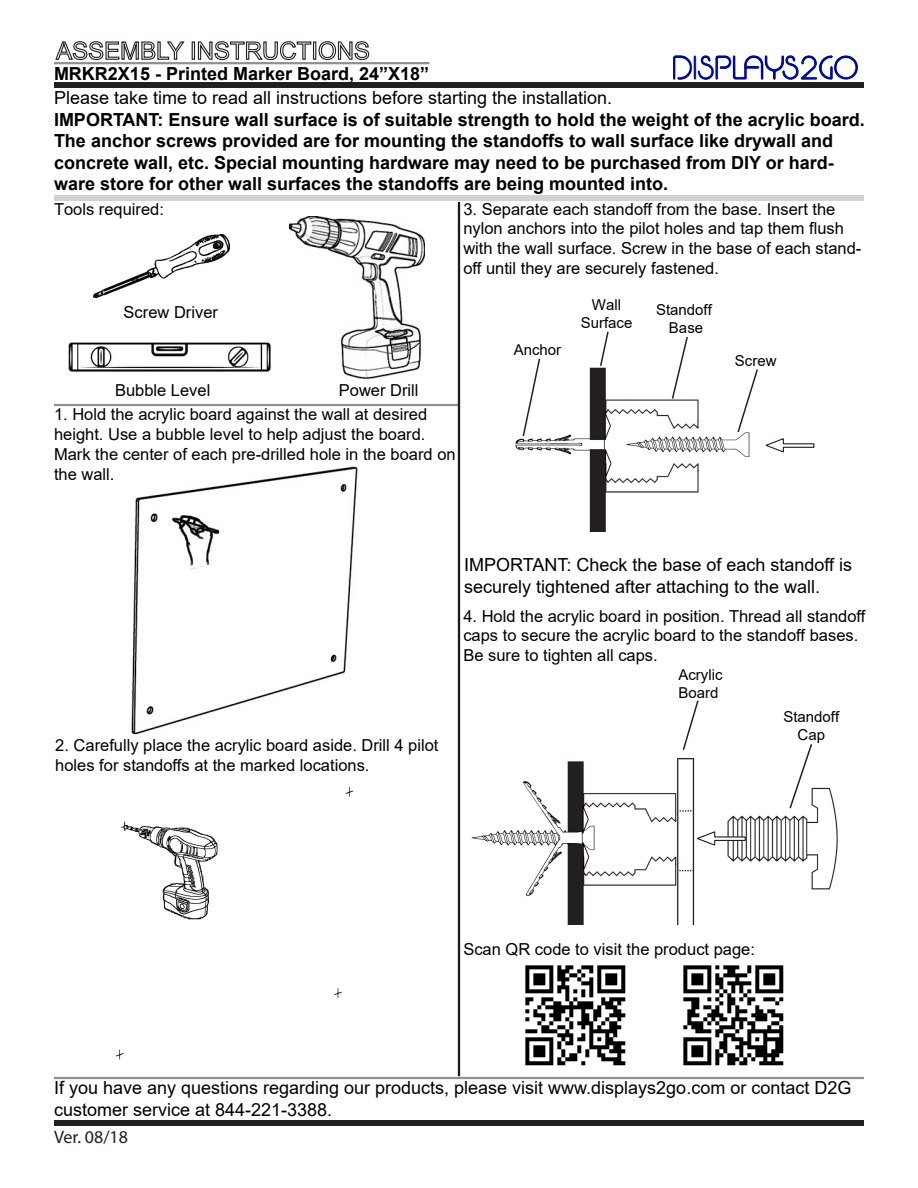
<style>
.page{position:relative;width:918px;height:1188px;background:#fff}
.page>*{position:absolute;margin:0;border:0;box-sizing:border-box;transform-origin:0 0}
.t1{font:700 18px/21.6px "Arial";color:#000}
.t2{font:18px/21.6px "Arial";color:#000}
.t3{font:18px "Myriad Pro";color:#231f20}
.t4{font:16.5px/19.8px "Arial";color:#000}
.t5{font:15px/18px "Arial";color:#000;text-align:center}
</style>
<div class="page">
<img style="left:86px;top:787px;width:293px;height:293px">
<img style="left:131px;top:466px;width:227px;height:269px">
<hr style="left:54px;top:62px;width:375px;height:2px;background:#8e9091">
<img style="left:673px;top:55px;width:185px;height:25px">
<div style="left:54px;top:82px;width:810px;height:6px;background:#231f20"></div>
<hr style="left:54px;top:404px;width:404px;height:2px;background:#8e9091">
<div style="left:54px;top:1121px;width:810px;height:5px;background:#231f20"></div>
<div style="left:458px;top:202px;width:2px;height:874px;border:1px solid #231f20"></div>
<svg style="left:55px;top:41px;width:130px;height:20px"></svg>
<div style="left:192px;top:41px;width:3px;height:19px;border:1px solid #231f20"></div>
<svg style="left:197px;top:41px;width:115px;height:20px"></svg>
<div style="left:313px;top:41px;width:3px;height:19px;border:1px solid #231f20"></div>
<svg style="left:318px;top:41px;width:52px;height:20px"></svg>
<hr style="left:54px;top:1077px;width:810px;height:2px;background:#8e9091">
<img style="left:69px;top:342px;width:202px;height:30px">
<img style="left:290px;top:216px;width:134px;height:162px">
<img style="left:93px;top:235px;width:136px;height:62px">
<div style="left:54px;top:195px;width:810px;height:5px;background:#d0d2d3"></div>
<img style="left:515px;top:367px;width:235px;height:165px">
<svg style="left:765px;top:438px;width:50px;height:15px"></svg>
<svg style="left:522px;top:358px;width:19px;height:80px"></svg>
<svg style="left:671px;top:336px;width:18px;height:64px"></svg>
<svg style="left:736px;top:368px;width:22px;height:66px"></svg>
<svg style="left:599px;top:331px;width:11px;height:37px"></svg>
<img style="left:471px;top:758px;width:367px;height:167px">
<svg style="left:696px;top:830px;width:50px;height:17px"></svg>
<svg style="left:682px;top:700px;width:17px;height:50px"></svg>
<svg style="left:788px;top:744px;width:25px;height:66px"></svg>
<img style="left:525px;top:965px;width:101px;height:101px">
<img style="left:683px;top:965px;width:101px;height:101px">
<p class="t1" style="left:54px;top:64px;width:377px">MRKR2X15 - Printed Marker Board, 24”X18”</p>
<p class="t2" style="left:54px;top:87px;width:560px">Please take time to read all instructions before starting the installation.</p>
<p class="t1" style="left:54px;top:109px;width:812px">IMPORTANT: Ensure wall surface is of suitable strength to hold the weight of the acrylic board.<br>The anchor screws provided are for mounting the standoffs to wall surface like drywall and concrete wall, etc. Special mounting hardware may need to be purchased from DIY or hard&shy;ware store for other wall surfaces the standoffs are being mounted into.</p>
<p class="t4" style="left:463px;top:199px;width:400px">3. Separate each standoff from the base. Insert the nylon anchors into the pilot holes and tap them flush with the wall surface. Screw in the base of each stand&shy;off until they are securely fastened.</p>
<p class="t4" style="left:54px;top:200px;width:112px">Tools required:</p>
<p class="t4" style="left:124px;top:302px;width:96px">Screw Driver</p>
<p class="t4" style="left:115px;top:380px;width:97px">Bubble Level</p>
<p class="t4" style="left:339px;top:380px;width:81px">Power Drill</p>
<p class="t4" style="left:54px;top:405px;width:403px">1. Hold the acrylic board against the wall at desired height. Use a bubble level to help adjust the board.<br>Mark the center of each pre-drilled hole in the board on the wall.</p>
<p class="t5" style="left:514px;top:341px;width:49px">Anchor</p>
<p class="t5" style="left:581px;top:296px;width:53px">Wall<br>Surface</p>
<p class="t5" style="left:656px;top:301px;width:57px">Standoff<br>Base</p>
<p class="t5" style="left:735px;top:351px;width:43px">Screw</p>
<p class="t4" style="left:55px;top:735px;width:385px">2. Carefully place the acrylic board aside. Drill 4 pilot holes for standoffs at the marked locations.</p>
<p class="t2" style="left:464px;top:554px;width:390px">IMPORTANT: Check the base of each standoff is securely tightened after attaching to the wall.</p>
<p class="t4" style="left:463px;top:606px;width:404px">4. Hold the acrylic board in position. Thread all standoff caps to secure the acrylic board to the standoff bases.<br>Be sure to tighten all caps.</p>
<p class="t5" style="left:678px;top:665px;width:46px;text-align:left">Acrylic<br>Board</p>
<p class="t5" style="left:783px;top:708px;width:57px">Standoff<br>Cap</p>
<p class="t4" style="left:463px;top:940px;width:293px">Scan QR code to visit the product page:</p>
<p class="t2" style="left:54px;top:1077px;width:799px">If you have any questions regarding our products, please visit www.displays2go.com or contact D2G customer service at 844-221-3388.</p>
<p class="t3" style="left:54px;top:1126px;width:76px">Ver. 08/18</p>
</div>
